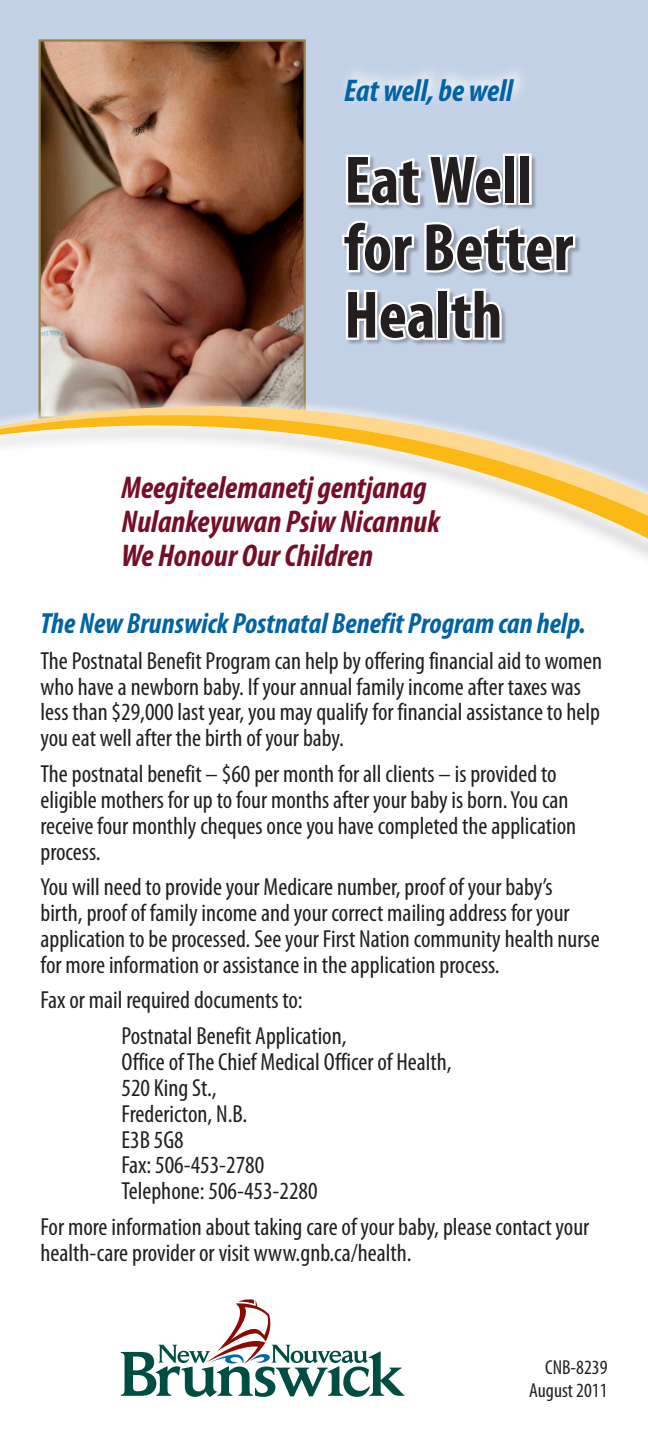
<style>
.page{position:relative;width:648px;height:1438px;background:#fff}
.page>*{position:absolute;margin:0;border:0;box-sizing:border-box;transform-origin:0 0}
.t1{font:700 condensed 67.5px/67.5px "Myriad Pro";color:#231f20}
.We_Honor_Our_Childen{font:italic 700 condensed 31.5px "Myriad Pro";color:#770e28}
.Be_Message{font:italic 700 condensed 31.5px "Myriad Pro";color:#0063a4}
.Sub_Title_-_1{font:italic 700 condensed 29.25px "Myriad Pro";color:#0063a4}
.Body_Text{font:condensed 24.75px/25.9px "Myriad Pro";color:#231f20}
.Address{font:condensed 24.75px/25.9px "Myriad Pro";color:#231f20}
.Address-2{font:condensed 20.25px/22.5px "Myriad Pro";color:#231f20;text-align:right}
</style>
<div class="page">
<div style="left:0;top:0;width:648px;height:382px;background:#c3d1e7"></div>
<img style="left:41px;top:42px;width:262px;height:340px">
<div style="left:38px;top:39px;width:268px;height:380px;border:2px solid #968249"></div>
<svg style="left:339px;top:62px;width:192px;height:49px;background:#ccd8ea"></svg>
<svg style="left:121px;top:1299px;width:283px;height:98px"></svg>
<div style="left:342px;top:156px;width:240px;height:190px;background:#231f20;opacity:.3"></div>
<svg style="left:344px;top:153px;width:161px;height:55px"></svg>
<div style="left:503px;top:154px;width:13px;height:51px;border:4px solid #fff"></div>
<div style="left:518px;top:154px;width:14px;height:51px;border:4px solid #fff"></div>
<svg style="left:340px;top:218px;width:76px;height:57px"></svg>
<svg style="left:422px;top:218px;width:156px;height:57px"></svg>
<svg style="left:344px;top:288px;width:94px;height:55px"></svg>
<div style="left:436px;top:289px;width:14px;height:51px;border:4px solid #fff"></div>
<svg style="left:447px;top:286px;width:57px;height:56px"></svg>
<svg style="left:0;top:382px;width:648px;height:176px;background:#b5b3ba"></svg>
<svg style="left:0;top:398px;width:648px;height:5px;background:#b6b6be"></svg>
<svg style="left:0;top:403px;width:648px;height:154px"></svg>
<p class="Be_Message" style="left:344px;top:74px;width:170px">Eat well, be well</p>
<p class="t1" style="left:344px;top:147px;width:231px">Eat Well for Better<br>Health</p>
<p class="We_Honor_Our_Childen" style="left:122px;top:471px;width:307px">Meegiteelemanetj gentjanag</p>
<p class="We_Honor_Our_Childen" style="left:122px;top:505px;width:320px">Nulankeyuwan Psiw Nicannuk</p>
<p class="We_Honor_Our_Childen" style="left:122px;top:539px;width:253px">We Honour Our Children</p>
<p class="Sub_Title_-_1" style="left:40px;top:608px;width:547px">The New Brunswick Postnatal Benefit Program can help.</p>
<p class="Body_Text" style="left:40px;top:647px;width:563px">The Postnatal Benefit Program can help by offering financial aid to women who have a newborn baby. If your annual family income after taxes was less than $29,000 last year, you may qualify for financial assistance to help you eat well after the birth of your baby.</p>
<p class="Body_Text" style="left:40px;top:760px;width:537px">The postnatal benefit – $60 per month for all clients – is provided to eligible mothers for up to four months after your baby is born. You can receive four monthly cheques once you have completed the application process.</p>
<p class="Body_Text" style="left:40px;top:874px;width:561px">You will need to provide your Medicare number, proof of your baby’s birth, proof of family income and your correct mailing address for your application to be processed. See your First Nation community health nurse for more information or assistance in the application process.</p>
<p class="Body_Text" style="left:40px;top:987px;width:264px">Fax or mail required documents to:</p>
<p class="Address" style="left:122px;top:1022px;width:332px">Postnatal Benefit Application,<br>Office of The Chief Medical Officer of Health,<br>520 King St.,<br>Fredericton, N.B.<br>E3B 5G8<br>Fax: 506-453-2780<br>Telephone: 506-453-2280</p>
<p class="Body_Text" style="left:40px;top:1213px;width:550px">For more information about taking care of your baby, please contact your health-care provider or visit www.gnb.ca/health.</p>
<p class="Address-2" style="left:529px;top:1356px;width:80px">CNB-8239<br>August 2011</p>
</div>
